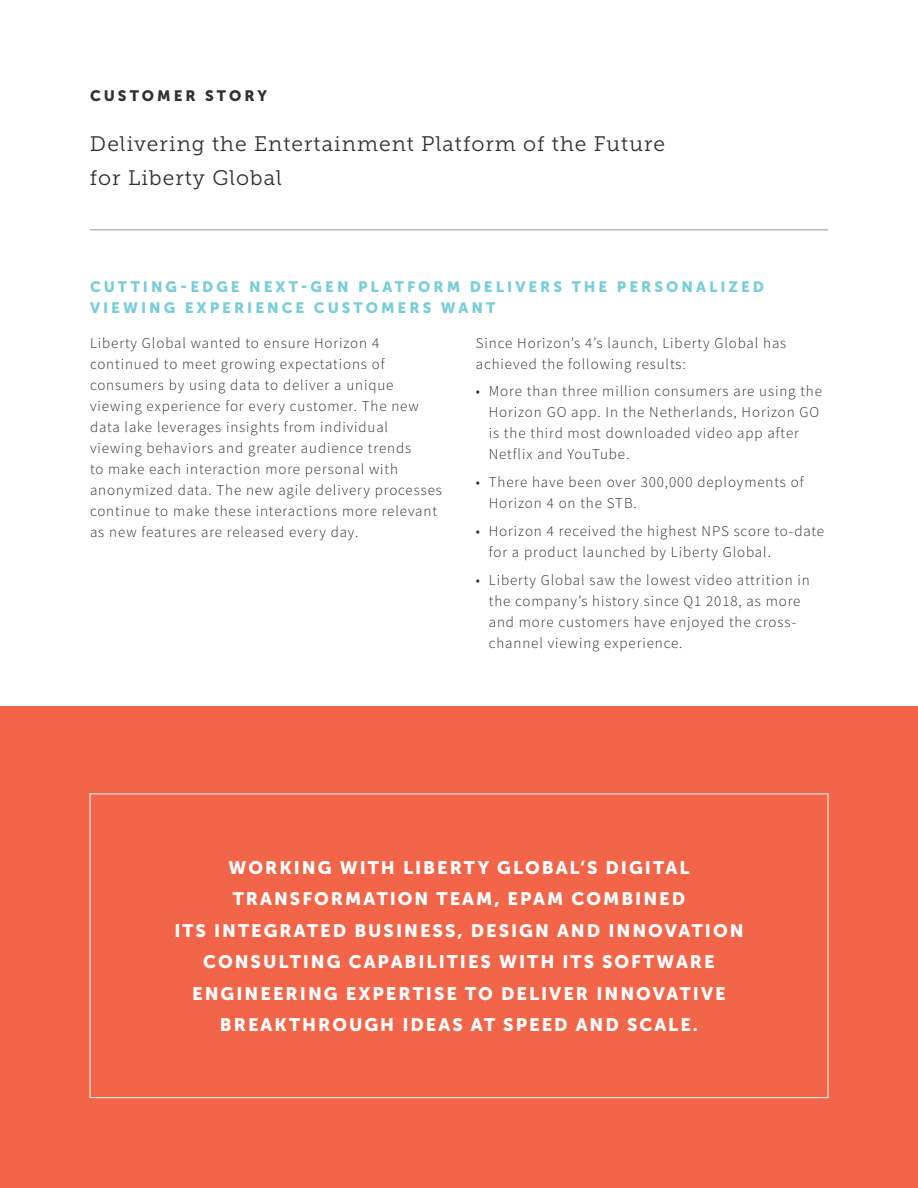
<style>
.page{position:relative;width:918px;height:1188px;background:#fff}
.page>*{position:absolute;margin:0;border:0;box-sizing:border-box;transform-origin:0 0}
.t1{font:21px/34.5px "Museo Slab 300";letter-spacing:.05em;color:#312f30}
.t2{font:18px/31.5px "Museo Sans 900";letter-spacing:.11em;color:#fff;text-align:center}
.t3{font:300 15px/21px "Source Sans Pro";letter-spacing:.06em;color:#312f30}
.t4{font:15px/21px "Museo Sans 900";letter-spacing:.2em;color:#77ced8}
.t5{font:15px "Museo Sans 900";letter-spacing:.2em;color:#312f30}
</style>
<div class="page">
<hr style="left:90px;top:230px;width:738px;height:1px;background:#939598">
<div style="left:0;top:706px;width:918px;height:482px;background:#f26549"></div>
<p class="t5" style="left:90px;top:87px;width:179px">CUSTOMER STORY</p>
<p class="t1" style="left:90px;top:126px;width:576px">Delivering the Entertainment Platform of the Future for Liberty Global</p>
<p class="t4" style="left:90px;top:276px;width:676px">CUTTING-EDGE NEXT-GEN PLATFORM DELIVERS THE PERSONALIZED<br>VIEWING EXPERIENCE CUSTOMERS WANT</p>
<p class="t3" style="left:90px;top:332px;width:353px">Liberty Global wanted to ensure Horizon 4 continued to meet growing expectations of consumers by using data to deliver a unique viewing experience for every customer. The new data lake leverages insights from individual viewing behaviors and greater audience trends<br>to make each interaction more personal with anonymized data. The new agile delivery processes continue to make these interactions more relevant as new features are released every day.</p>
<p class="t3" style="left:476px;top:332px;width:312px">Since Horizon’s 4’s launch, Liberty Global has achieved the following results:</p>
<p class="t3" style="left:489px;top:381px;width:335px;text-indent:-13px">• More than three million consumers are using the Horizon GO app. In the Netherlands, Horizon GO is the third most downloaded video app after Netflix and YouTube.</p>
<p class="t3" style="left:489px;top:472px;width:316px;text-indent:-13px">• There have been over 300,000 deployments of<br>Horizon 4 on the STB.</p>
<p class="t3" style="left:489px;top:520px;width:337px;text-indent:-13px">• Horizon 4 received the highest NPS score to-date for a product launched by Liberty Global.</p>
<p class="t3" style="left:489px;top:569px;width:323px;text-indent:-13px">• Liberty Global saw the lowest video attrition in the company’s history since Q1 2018, as more and more customers have enjoyed the cross&shy;channel viewing experience.</p>
<p class="t2" style="left:174px;top:852px;width:571px">WORKING WITH LIBERTY GLOBAL’S DIGITAL TRANSFORMATION TEAM, EPAM COMBINED<br>ITS INTEGRATED BUSINESS, DESIGN AND INNOVATION CONSULTING CAPABILITIES WITH ITS SOFTWARE ENGINEERING EXPERTISE TO DELIVER INNOVATIVE BREAKTHROUGH IDEAS AT SPEED AND SCALE.</p>
</div>
